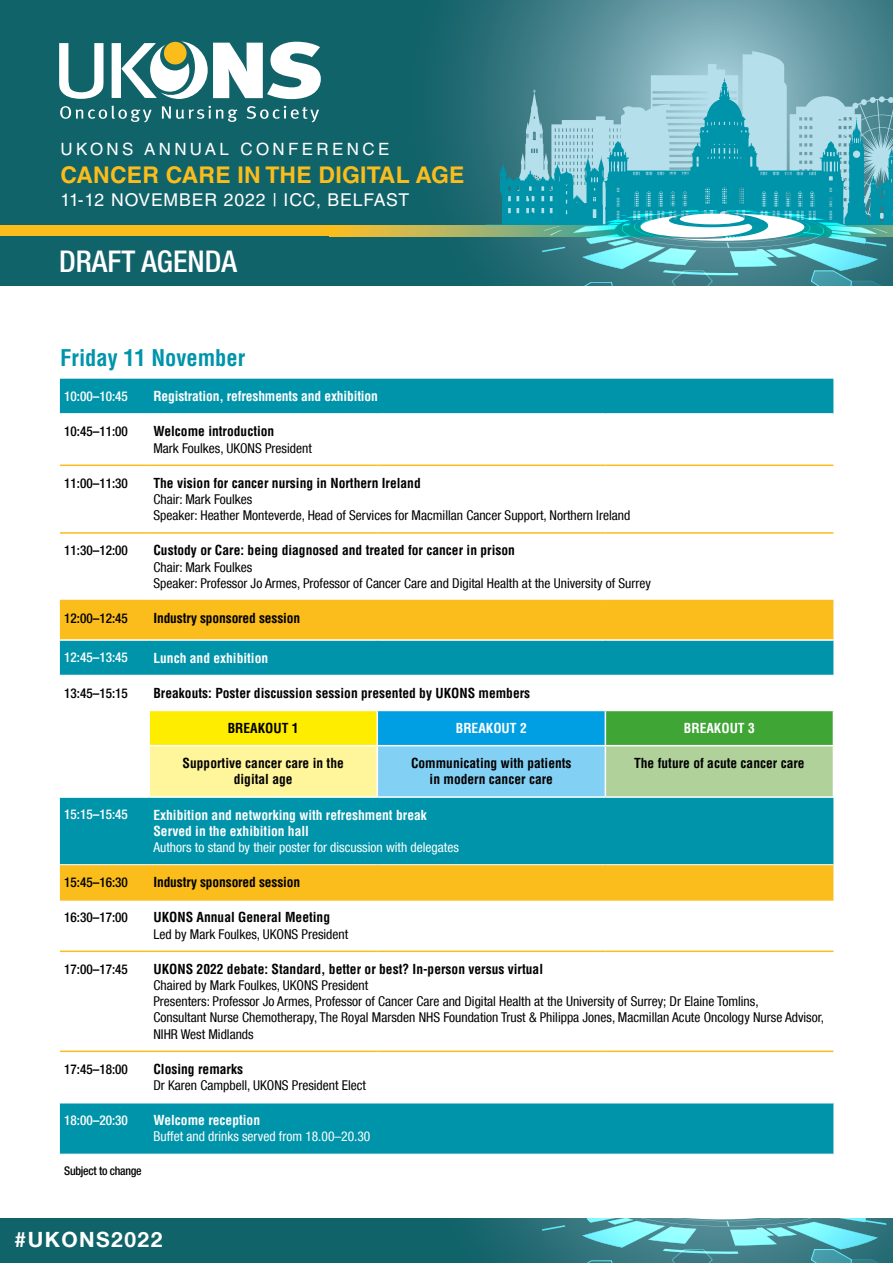
<style>
.page{position:relative;width:893px;height:1263px;background:#fff}
.page>*{position:absolute;margin:0;border:0;box-sizing:border-box;transform-origin:0 0}
.t1{font:500 condensed 30px "Helvetica Neue LT Com";color:#fff}
.t2{font:700 22.95px "Helvetica LT Std";letter-spacing:.01em;color:#fbbd1b}
.t3{font:700 condensed 22.5px "Helvetica LT Std";color:#0094aa}
.t4{font:700 21px "Helvetica Neue LT Com";letter-spacing:.07em;color:#fff}
.t5{font:17.55px "Helvetica LT Std";letter-spacing:.05em;color:#fff}
.t6{font:16.95px "Helvetica LT Std";letter-spacing:.2em;color:#fff}
.t7{font:condensed 13.5px/16.2px "Helvetica Neue LT Com";color:#000}
.t8{font:700 condensed 13.5px/16.2px "Helvetica LT Std";color:#000;text-align:center}
.t9{font:700 condensed 13.5px/16.2px "Helvetica LT Std";color:#fff}
.t10{font:500 condensed 13.5px "Helvetica Neue LT Com";color:#000}
.t11{font:condensed 13.5px "Helvetica Neue LT Com";color:#fff}
.t12{font:500 condensed 13.5px "Helvetica Neue LT Com";color:#fff}
.t13{font:500 condensed 12px "Helvetica Neue LT Com";letter-spacing:-.02em;color:#000}
</style>
<div class="page">
<div style="left:0;top:1218px;width:893px;height:45px;background:#11636a"></div>
<svg style="left:483px;top:1218px;width:59px;height:45px"></svg>
<svg style="left:542px;top:1218px;width:351px;height:45px;background:#509da5"></svg>
<div style="left:60px;top:379px;width:773px;height:34px;background:#0094aa"></div>
<div style="left:60px;top:601px;width:773px;height:38px;background:#fbbd1b"></div>
<div style="left:60px;top:641px;width:773px;height:513px;background:#0094aa"></div>
<svg style="left:60px;top:676px;width:773px;height:426px"></svg>
<div style="left:149px;top:710px;width:228px;height:36px;background:#ffed00"></div>
<div style="left:377px;top:710px;width:228px;height:36px;background:#009fe3"></div>
<div style="left:605px;top:710px;width:228px;height:36px;background:#3fa535"></div>
<div style="left:149px;top:746px;width:228px;height:51px;background:#fff69b"></div>
<div style="left:377px;top:746px;width:228px;height:51px;background:#83d0f5"></div>
<div style="left:605px;top:746px;width:228px;height:51px;background:#b0d199"></div>
<hr style="left:60px;top:864px;width:89px;height:1px;background:#fff">
<hr style="left:60px;top:464px;width:89px;height:2px;background:#fbbd1b">
<hr style="left:60px;top:532px;width:89px;height:2px;background:#fbbd1b">
<hr style="left:60px;top:600px;width:89px;height:1px;background:#fbbd1b">
<hr style="left:60px;top:899px;width:89px;height:2px;background:#fbbd1b">
<hr style="left:60px;top:950px;width:89px;height:2px;background:#fbbd1b">
<hr style="left:60px;top:1050px;width:89px;height:2px;background:#fbbd1b">
<hr style="left:148px;top:710px;width:229px;height:1px;background:#fff">
<hr style="left:377px;top:710px;width:228px;height:1px;background:#fff">
<hr style="left:377px;top:711px;width:1px;height:34px;background:#fff">
<hr style="left:605px;top:710px;width:229px;height:1px;background:#fff">
<hr style="left:605px;top:711px;width:1px;height:34px;background:#fff">
<hr style="left:148px;top:745px;width:229px;height:1px;background:#fff">
<hr style="left:377px;top:745px;width:228px;height:1px;background:#fff">
<hr style="left:377px;top:746px;width:1px;height:50px;background:#fff">
<hr style="left:605px;top:745px;width:229px;height:1px;background:#fff">
<hr style="left:605px;top:746px;width:1px;height:50px;background:#fff">
<hr style="left:149px;top:464px;width:228px;height:2px;background:#fbbd1b">
<hr style="left:377px;top:464px;width:228px;height:2px;background:#fbbd1b">
<hr style="left:605px;top:464px;width:228px;height:2px;background:#fbbd1b">
<hr style="left:149px;top:532px;width:228px;height:2px;background:#fbbd1b">
<hr style="left:377px;top:532px;width:228px;height:2px;background:#fbbd1b">
<hr style="left:605px;top:532px;width:228px;height:2px;background:#fbbd1b">
<hr style="left:149px;top:600px;width:228px;height:1px;background:#fbbd1b">
<hr style="left:377px;top:600px;width:228px;height:1px;background:#fbbd1b">
<hr style="left:605px;top:600px;width:228px;height:1px;background:#fbbd1b">
<hr style="left:149px;top:796px;width:228px;height:2px;background:#fff">
<hr style="left:377px;top:796px;width:228px;height:2px;background:#fff">
<hr style="left:605px;top:796px;width:229px;height:2px;background:#fff">
<hr style="left:149px;top:675px;width:228px;height:1px;background:#fff">
<hr style="left:377px;top:675px;width:228px;height:1px;background:#fff">
<hr style="left:605px;top:675px;width:228px;height:1px;background:#fff">
<hr style="left:149px;top:864px;width:228px;height:1px;background:#fff">
<hr style="left:377px;top:864px;width:228px;height:1px;background:#fff">
<hr style="left:605px;top:864px;width:228px;height:1px;background:#fff">
<hr style="left:149px;top:899px;width:228px;height:2px;background:#fbbd1b">
<hr style="left:377px;top:899px;width:228px;height:2px;background:#fbbd1b">
<hr style="left:605px;top:899px;width:228px;height:2px;background:#fbbd1b">
<hr style="left:149px;top:950px;width:228px;height:2px;background:#fbbd1b">
<hr style="left:377px;top:950px;width:228px;height:2px;background:#fbbd1b">
<hr style="left:605px;top:950px;width:228px;height:2px;background:#fbbd1b">
<hr style="left:149px;top:1050px;width:228px;height:2px;background:#fbbd1b">
<hr style="left:377px;top:1050px;width:228px;height:2px;background:#fbbd1b">
<hr style="left:605px;top:1050px;width:228px;height:2px;background:#fbbd1b">
<hr style="left:60px;top:675px;width:89px;height:1px;background:#fff">
<hr style="left:148px;top:711px;width:2px;height:34px;background:#fff">
<hr style="left:148px;top:746px;width:2px;height:50px;background:#fff">
<hr style="left:60px;top:796px;width:89px;height:2px;background:#fff">
<hr style="left:60px;top:1102px;width:89px;height:1px;background:#fff">
<hr style="left:149px;top:1102px;width:228px;height:1px;background:#fff">
<hr style="left:377px;top:1102px;width:228px;height:1px;background:#fff">
<hr style="left:605px;top:1102px;width:228px;height:1px;background:#fff">
<div style="left:0;top:0;width:893px;height:286px;background:#11636a"></div>
<svg style="left:330px;top:0;width:563px;height:268px"></svg>
<svg style="left:477px;top:78px;width:26px;height:148px;background:#296f78"></svg>
<div style="left:0;top:226px;width:893px;height:10px;background:#fbbd1b"></div>
<svg style="left:343px;top:226px;width:160px;height:10px;background:#c7b754"></svg>
<svg style="left:503px;top:51px;width:390px;height:235px;background:#5cabb7"></svg>
<svg style="left:60px;top:106px;width:92px;height:16px"></svg>
<svg style="left:162px;top:106px;width:75px;height:16px"></svg>
<svg style="left:247px;top:106px;width:72px;height:16px"></svg>
<svg style="left:59px;top:43px;width:44px;height:56px"></svg>
<svg style="left:112px;top:41px;width:209px;height:58px"></svg>
<p class="t6" style="left:61px;top:139px;width:330px">UKONS ANNUAL CONFERENCE</p>
<h2 class="t2" style="left:61px;top:161px;width:405px">CANCER CARE IN THE DIGITAL AGE</h2>
<p class="t5" style="left:61px;top:189px;width:350px">11-12 NOVEMBER 2022 | ICC, BELFAST</p>
<h1 class="t1" style="left:59px;top:244px;width:179px">DRAFT AGENDA</h1>
<h3 class="t3" style="left:60px;top:344px;width:186px">Friday 11 November</h3>
<p class="t12" style="left:64px;top:388px;width:65px">10:00–10:45</p>
<p class="t9" style="left:153px;top:388px;width:226px">Registration, refreshments and exhibition</p>
<p class="t10" style="left:64px;top:423px;width:65px">10:45–11:00</p>
<p class="t8" style="left:153px;top:423px;width:122px">Welcome introduction</p>
<p class="t7" style="left:153px;top:439px;width:160px">Mark Foulkes, UKONS President</p>
<p class="t10" style="left:64px;top:475px;width:65px">11:00–11:30</p>
<p class="t8" style="left:153px;top:475px;width:269px">The vision for cancer nursing in Northern Ireland</p>
<p class="t7" style="left:153px;top:491px;width:478px">Chair: Mark Foulkes<br>Speaker: Heather Monteverde, Head of Services for Macmillan Cancer Support, Northern Ireland</p>
<p class="t10" style="left:64px;top:542px;width:65px">11:30–12:00</p>
<p class="t8" style="left:153px;top:542px;width:363px">Custody or Care: being diagnosed and treated for cancer in prison</p>
<p class="t7" style="left:153px;top:558px;width:499px">Chair: Mark Foulkes<br>Speaker: Professor Jo Armes, Professor of Cancer Care and Digital Health at the University of Surrey</p>
<p class="t10" style="left:64px;top:610px;width:65px">12:00–12:45</p>
<p class="t8" style="left:153px;top:610px;width:148px">Industry sponsored session</p>
<p class="t12" style="left:64px;top:650px;width:65px">12:45–13:45</p>
<p class="t9" style="left:153px;top:649px;width:116px">Lunch and exhibition</p>
<p class="t10" style="left:64px;top:685px;width:65px">13:45–15:15</p>
<p class="t8" style="left:153px;top:685px;width:378px">Breakouts: Poster discussion session presented by UKONS members</p>
<p class="t8" style="left:228px;top:720px;width:72px">BREAKOUT 1</p>
<p class="t9" style="left:456px;top:720px;width:72px">BREAKOUT 2</p>
<p class="t9" style="left:684px;top:720px;width:72px">BREAKOUT 3</p>
<p class="t8" style="left:183px;top:755px;width:163px">Supportive cancer care in the digital age</p>
<p class="t8" style="left:411px;top:755px;width:162px">Communicating with patients in modern cancer care</p>
<p class="t8" style="left:634px;top:755px;width:172px">The future of acute cancer care</p>
<p class="t12" style="left:64px;top:807px;width:65px">15:15–15:45</p>
<p class="t9" style="left:153px;top:806px;width:275px">Exhibition and networking with refreshment break<br>Served in the exhibition hall</p>
<p class="t11" style="left:153px;top:839px;width:307px">Authors to stand by their poster for discussion with delegates</p>
<p class="t10" style="left:64px;top:874px;width:65px">15:45–16:30</p>
<p class="t8" style="left:153px;top:874px;width:148px">Industry sponsored session</p>
<p class="t10" style="left:64px;top:909px;width:65px">16:30–17:00</p>
<p class="t8" style="left:153px;top:909px;width:178px">UKONS Annual General Meeting</p>
<p class="t7" style="left:153px;top:925px;width:196px">Led by Mark Foulkes, UKONS President</p>
<p class="t10" style="left:64px;top:961px;width:65px">17:00–17:45</p>
<p class="t8" style="left:153px;top:961px;width:391px">UKONS 2022 debate: Standard, better or best? In-person versus virtual</p>
<p class="t7" style="left:153px;top:977px;width:672px">Chaired by Mark Foulkes, UKONS President<br>Presenters: Professor Jo Armes, Professor of Cancer Care and Digital Health at the University of Surrey; Dr Elaine Tomlins,<br>Consultant Nurse Chemotherapy, The Royal Marsden NHS Foundation Trust &amp; Philippa Jones, Macmillan Acute Oncology Nurse Advisor, NIHR West Midlands</p>
<p class="t10" style="left:64px;top:1061px;width:65px">17:45–18:00</p>
<p class="t8" style="left:153px;top:1061px;width:91px">Closing remarks</p>
<p class="t7" style="left:153px;top:1077px;width:214px">Dr Karen Campbell, UKONS President Elect</p>
<p class="t12" style="left:64px;top:1112px;width:65px">18:00–20:30</p>
<p class="t9" style="left:153px;top:1112px;width:108px">Welcome reception</p>
<p class="t11" style="left:153px;top:1129px;width:218px">Buffet and drinks served from 18.00–20.30</p>
<p class="t13" style="left:64px;top:1164px;width:79px">Subject to change</p>
<h3 class="t4" style="left:15px;top:1226px;width:149px">#UKONS2022</h3>
</div>
